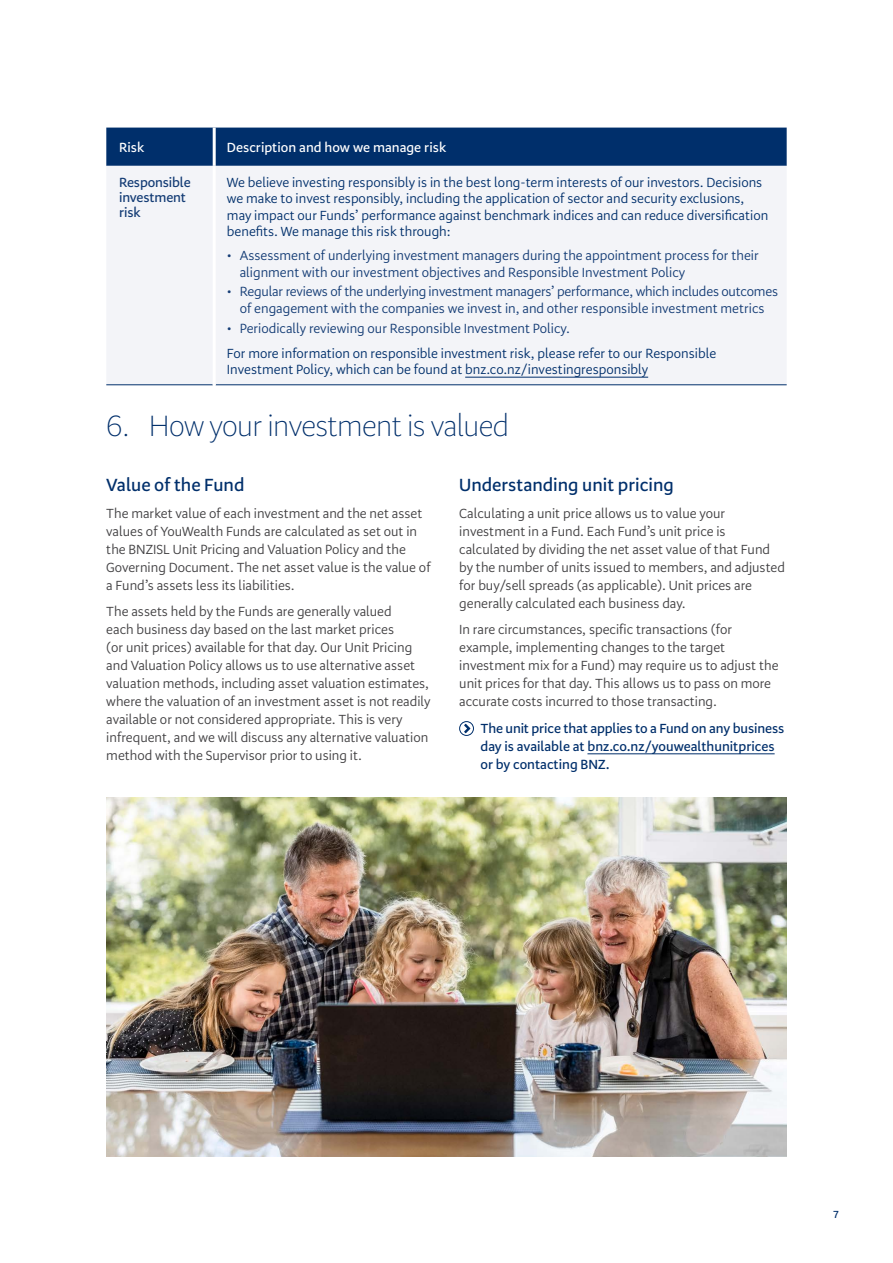
<style>
.page{position:relative;width:893px;height:1263px;background:#fff}
.page>*{position:absolute;margin:0;border:0;box-sizing:border-box;transform-origin:0 0}
.t1{font:300 30px "Serrano Pro";letter-spacing:-.02em;color:#002f6b}
.t2{font:600 18px "Serrano Pro";color:#002f6b}
.t3{font:13.5px/18px "Serrano Pro";color:#414042}
.t4{font:13.5px/16.5px "Serrano Pro";color:#002f6b}
.t5{font:13.5px/16.5px "Serrano Pro";color:#143c75}
.t6{font:600 13.5px/18px "Serrano Pro";color:#002f6b}
.t7{font:600 13.5px "Serrano Pro";color:#fff}
.t8{font:600 13.5px/15px "Serrano Pro";letter-spacing:-.01em;color:#143c75}
.t9{font:600 10.5px "Serrano Pro";color:#002f6b}
</style>
<div class="page">
<img style="left:106px;top:797px;width:681px;height:360px">
<div style="left:106px;top:128px;width:681px;height:38px;background:#002f6b"></div>
<div style="left:107px;top:166px;width:679px;height:218px;background:#f3f4f8"></div>
<hr style="left:106px;top:384px;width:107px;height:1px;background:#002f6b">
<hr style="left:216px;top:384px;width:571px;height:1px;background:#002f6b">
<hr style="left:213px;top:128px;width:3px;height:38px;background:#fff">
<hr style="left:213px;top:166px;width:3px;height:219px;background:#fff">
<hr style="left:465px;top:377px;width:183px;height:1px;background:#002f6b">
<hr style="left:587px;top:753px;width:188px;height:1px;background:#002f6b">
<div style="left:459px;top:721px;width:15px;height:15px;border:1px solid #002f6b;border-radius:50%"></div>
<svg style="left:464px;top:724px;width:6px;height:9px"></svg>
<p class="t7" style="left:119px;top:140px;width:27px">Risk</p>
<p class="t7" style="left:227px;top:140px;width:221px">Description and how we manage risk</p>
<p class="t8" style="left:119px;top:175px;width:73px">Responsible investment risk</p>
<p class="t4" style="left:227px;top:174px;width:543px">We believe investing responsibly is in the best long-term interests of our investors. Decisions we make to invest responsibly, including the application of sector and security exclusions, may impact our Funds’ performance against benchmark indices and can reduce diversification benefits. We manage this risk through:</p>
<p class="t5" style="left:240px;top:248px;width:521px;text-indent:-13px">• Assessment of underlying investment managers during the appointment process for their alignment with our investment objectives and Responsible Investment Policy</p>
<p class="t5" style="left:227px;top:284px;width:553px;text-align:center">• Regular reviews of the underlying investment managers’ performance, which includes outcomes of engagement with the companies we invest in, and other responsible investment metrics</p>
<p class="t5" style="left:227px;top:320px;width:345px">• Periodically reviewing our Responsible Investment Policy.</p>
<p class="t4" style="left:227px;top:345px;width:491px">For more information on responsible investment risk, please refer to our Responsible<br>Investment Policy, which can be found at bnz.co.nz/investingresponsibly</p>
<h1 class="t1" style="left:106px;top:410px;width:404px">6. How your investment is valued</h1>
<h2 class="t2" style="left:106px;top:475px;width:140px">Value of the Fund</h2>
<p class="t3" style="left:106px;top:505px;width:326px">The market value of each investment and the net asset values of YouWealth Funds are calculated as set out in the BNZISL Unit Pricing and Valuation Policy and the Governing Document. The net asset value is the value of a Fund’s assets less its liabilities.</p>
<p class="t3" style="left:106px;top:603px;width:326px">The assets held by the Funds are generally valued<br>each business day based on the last market prices<br>(or unit prices) available for that day. Our Unit Pricing and Valuation Policy allows us to use alternative asset valuation methods, including asset valuation estimates, where the valuation of an investment asset is not readily available or not considered appropriate. This is very infrequent, and we will discuss any alternative valuation method with the Supervisor prior to using it.</p>
<h2 class="t2" style="left:459px;top:475px;width:216px">Understanding unit pricing</h2>
<p class="t3" style="left:459px;top:505px;width:327px">Calculating a unit price allows us to value your investment in a Fund. Each Fund’s unit price is calculated by dividing the net asset value of that Fund by the number of units issued to members, and adjusted for buy/sell spreads (as applicable). Unit prices are generally calculated each business day.</p>
<p class="t3" style="left:459px;top:621px;width:321px">In rare circumstances, specific transactions (for example, implementing changes to the target investment mix for a Fund) may require us to adjust the unit prices for that day. This allows us to pass on more accurate costs incurred to those transacting.</p>
<p class="t6" style="left:480px;top:719px;width:305px">The unit price that applies to a Fund on any business day is available at bnz.co.nz/youwealthunitprices or by contacting BNZ.</p>
<p class="t9" style="left:833px;top:1209px;width:7px">7</p>
</div>
